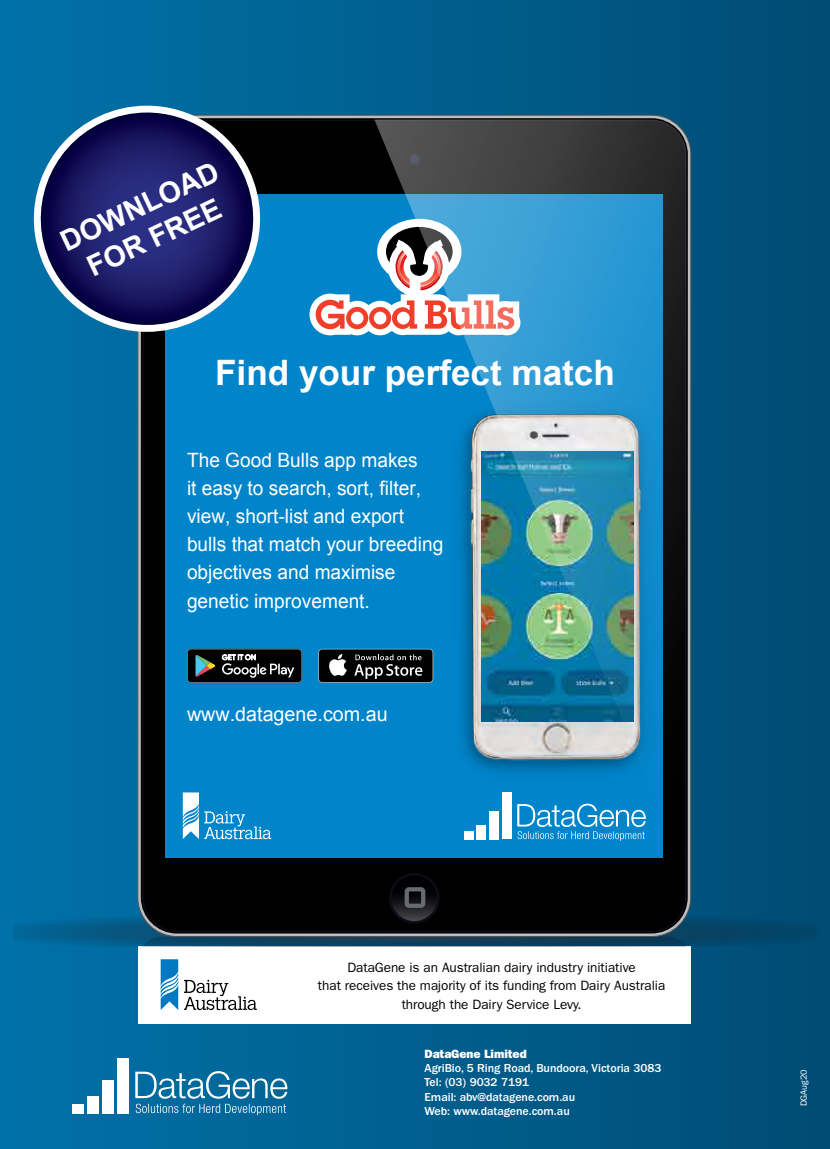
<style>
.page{position:relative;width:830px;height:1149px;background:#fff}
.page>*{position:absolute;margin:0;border:0;box-sizing:border-box;transform-origin:0 0}
.t1{font:700 35.1px "Arial";color:#fff}
.t2{font:700 28.65px/34.3px "Arial";color:#fff;text-align:center}
.t3{font:19.65px/28px "Arial";color:#fff}
.t4{font:13.5px/18.8px "Franklin Gothic LT";letter-spacing:-.005em;color:#000;text-align:center}
.t5{font:500 12px/14.4px "Franklin Gothic LT";letter-spacing:-.005em;color:#fff}
.t6{font:800 12px "Franklin Gothic LT";letter-spacing:-.005em;color:#fff}
.t7{font:9px "Franklin Gothic LT";letter-spacing:-.005em;color:#fff}
</style>
<div class="page">
<div style="left:0;top:0;width:829px;height:1148px;background:linear-gradient(to right,#0273a9,#024d73)"></div>
<div style="left:138px;top:945px;width:552px;height:78px;background:#fff"></div>
<svg style="left:184px;top:979px;width:73px;height:30px"></svg>
<svg style="left:161px;top:959px;width:17px;height:50px"></svg>
<svg style="left:135px;top:1070px;width:152px;height:44px;background:#3688b0"></svg>
<div style="left:87px;top:1095px;width:12px;height:18px;background:#fff"></div>
<div style="left:102px;top:1079px;width:11px;height:34px;background:#fff"></div>
<div style="left:117px;top:1057px;width:11px;height:56px;background:#fff"></div>
<div style="left:72px;top:1103px;width:12px;height:10px;background:#fff"></div>
<svg style="left:13px;top:912px;width:803px;height:33px;background:#185879"></svg>
<svg style="left:137px;top:936px;width:553px;height:9px;background:#14415c"></svg>
<div style="left:142px;top:120px;width:544px;height:811px;background:#000"></div>
<svg style="left:390px;top:873px;width:48px;height:49px"></svg>
<div style="left:389px;top:872px;width:50px;height:51px;border:2px solid #0d0c18;border-radius:50%"></div>
<div style="left:404px;top:886px;width:21px;height:21px;border:4px solid #676b6d;border-radius:2px"></div>
<div style="left:165px;top:194px;width:497px;height:663px;background:#0085cb"></div>
<svg style="left:183px;top:792px;width:88px;height:47px"></svg>
<svg style="left:309px;top:293px;width:65px;height:42px"></svg>
<svg style="left:187px;top:648px;width:115px;height:34px;background:#292e2f"></svg>
<svg style="left:318px;top:648px;width:115px;height:34px"></svg>
<div style="left:319px;top:649px;width:113px;height:33px;background:#000;border-radius:3px"></div>
<svg style="left:329px;top:654px;width:17px;height:21px"></svg>
<svg style="left:354px;top:654px;width:20px;height:24px"></svg>
<img style="left:686px;top:374px;width:21px;height:419px">
<svg style="left:26px;top:106px;width:250px;height:226px;background:#25407d"></svg>
<svg style="left:374px;top:120px;width:312px;height:753px"></svg>
<h2 class="t2" style="left:55px;top:228px;width:173px;rotate:-25deg">DOWNLOAD<br>FOR FREE</h2>
<h1 class="t1" style="left:215px;top:349px;width:401px">Find your perfect match</h1>
<p class="t3" style="left:187px;top:446px;width:258px">The Good Bulls app makes<br>it easy to search, sort, filter, view, short-list and export bulls that match your breeding objectives and maximise genetic improvement.</p>
<p class="t3" style="left:187px;top:700px;width:202px">www.datagene.com.au</p>
<p class="t4" style="left:318px;top:957px;width:349px">DataGene is an Australian dairy industry initiative<br>that receives the majority of its funding from Dairy Australia through the Dairy Service Levy.</p>
<p class="t6" style="left:424px;top:1046px;width:104px">DataGene Limited</p>
<p class="t5" style="left:424px;top:1060px;width:238px">AgriBio, 5 Ring Road, Bundoora, Victoria 3083<br>Tel: (03) 9032 7191<br>Email: abv@datagene.com.au<br>Web: www.datagene.com.au</p>
<p class="t7" style="left:798px;top:1106px;width:38px;rotate:-90deg">DGAug20</p>
</div>
